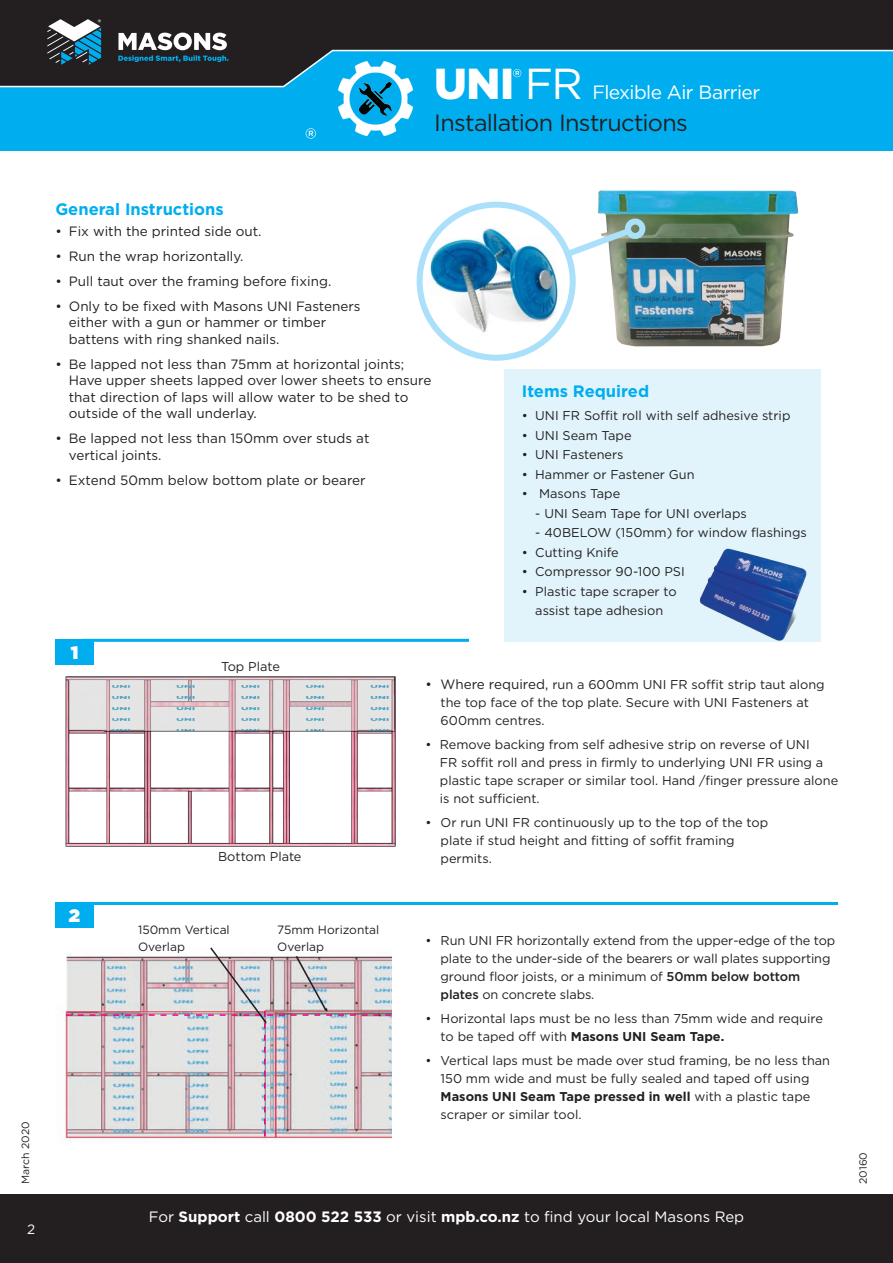
<style>
.page{position:relative;width:893px;height:1263px;background:#fff}
.page>*{position:absolute;margin:0;border:0;box-sizing:border-box;transform-origin:0 0}
.t1{font:900 43.35px "Gotham";color:#fff}
.t2{font:23.4px "Gotham";letter-spacing:-.03em;color:#231f20}
.t3{font:19.2px "Gotham";letter-spacing:-.03em;color:#fff}
.t4{font:900 18px "Gotham";color:#fff}
.MF_subheading_blue{font:700 16.5px "Gotham";color:#00aeef}
.t5{font:15px "Gotham";color:#fff}
.t6{font:13.5px/16.5px "Gotham";color:#231f20}
.t7{font:13.5px "Gotham";color:#fff}
.t8{font:12.75px/18px "Gotham";color:#231f20}
.MF_Paragraph{font:12px/16.5px "Gotham";color:#231f20}
.t9{font:10.5px "Gotham";color:#231f20}
.s1{font-weight:400}
.s2{font-size:13.5px}
.s3{font-weight:500}
.s4{font-weight:700}
</style>
<div class="page">
<div style="left:0;top:0;width:893px;height:151px;background:#00aeef"></div>
<div style="left:0;top:1194px;width:893px;height:69px;background:#231f20"></div>
<svg style="left:0;top:0;width:893px;height:88px"></svg>
<svg style="left:47px;top:19px;width:182px;height:46px;background:#4e5c63"></svg>
<svg style="left:513px;top:69px;width:8px;height:8px"></svg>
<img style="left:337px;top:60px;width:77px;height:76px">
<div style="left:55px;top:902px;width:39px;height:25px;background:#00aeef"></div>
<hr style="left:82px;top:639px;width:387px;height:3px;background:#00aeef">
<hr style="left:58px;top:902px;width:780px;height:3px;background:#00aeef">
<img style="left:65px;top:1011px;width:326px;height:131px">
<svg style="left:66px;top:947px;width:325px;height:189px;background:#d5cfd2"></svg>
<img style="left:597px;top:190px;width:202px;height:157px">
<img style="left:420px;top:227px;width:144px;height:109px">
<div style="left:417px;top:202px;width:159px;height:159px;border:6px solid #aae0f9;border-radius:50%"></div>
<div style="left:625px;top:218px;width:20px;height:21px;border:6px solid #aae0f9;border-radius:50%"></div>
<svg style="left:560px;top:224px;width:76px;height:37px"></svg>
<svg style="left:306px;top:128px;width:10px;height:11px"></svg>
<img style="left:55px;top:638px;width:350px;height:209px">
<div style="left:504px;top:370px;width:317px;height:272px;background:#e1f4fc"></div>
<img style="left:699px;top:548px;width:108px;height:93px">
<h1 class="t1" style="left:434px;top:54px;width:150px">UNI <span class="s1">FR</span></h1>
<h3 class="t3" style="left:592px;top:80px;width:169px">Flexible Air Barrier</h3>
<h2 class="t2" style="left:434px;top:108px;width:255px">Installation Instructions</h2>
<p class="t9" style="left:19px;top:1184px;width:64px;rotate:-90deg">March 2020</p>
<p class="t7" style="left:27px;top:1220px;width:10px">2</p>
<p class="MF_subheading_blue" style="left:55px;top:198px;width:170px">General Instructions</p>
<p class="t6" style="left:55px;top:222px;width:208px">• Fix with the printed side out.</p>
<p class="t6" style="left:55px;top:247px;width:190px">• Run the wrap horizontally.</p>
<p class="t6" style="left:55px;top:272px;width:277px">• Pull taut over the framing before fixing.</p>
<p class="t6" style="left:69px;top:297px;width:293px;text-indent:-13px">• Only to be fixed with Masons UNI Fasteners either with a gun or hammer or timber battens with ring shanked nails.</p>
<p class="t6" style="left:69px;top:355px;width:364px;text-indent:-14px">• Be lapped not less than 75mm at horizontal joints; Have upper sheets lapped over lower sheets to ensure that direction of laps will allow water to be shed to outside of the wall underlay.</p>
<p class="t6" style="left:69px;top:430px;width:302px;text-indent:-13px">• Be lapped not less than 150mm over studs at vertical joints.</p>
<p class="t6" style="left:55px;top:471px;width:312px">• Extend 50mm below bottom plate or bearer</p>
<p class="t4" style="left:71px;top:639px;width:9px">1</p>
<p class="t8" style="left:221px;top:657px;width:60px">Top Plate</p>
<p class="MF_subheading_blue" style="left:522px;top:380px;width:129px">Items Required</p>
<p class="t8" style="left:522px;top:406px;width:270px">• UNI FR Soffit roll with self adhesive strip</p>
<p class="t8" style="left:522px;top:426px;width:111px">• UNI Seam Tape</p>
<p class="t8" style="left:522px;top:445px;width:103px">• UNI Fasteners</p>
<p class="t8" style="left:522px;top:465px;width:174px">• Hammer or Fastener Gun</p>
<p class="t8" style="left:522px;top:484px;width:100px">• Masons Tape</p>
<p class="t8" style="left:535px;top:504px;width:213px">- UNI Seam Tape for UNI overlaps</p>
<p class="t8" style="left:535px;top:523px;width:273px">- 40BELOW (150mm) for window flashings</p>
<p class="t8" style="left:522px;top:543px;width:99px">• Cutting Knife</p>
<p class="t8" style="left:522px;top:562px;width:165px">• Compressor 90-100 PSI</p>
<p class="t8" style="left:522px;top:581px;width:157px;line-height:19.5px;text-align:center">• Plastic tape scraper to assist tape adhesion</p>
<p class="t4" style="left:69px;top:903px;width:13px">2</p>
<p class="t8" style="left:218px;top:847px;width:85px">Bottom Plate</p>
<p class="MF_Paragraph" style="left:138px;top:921px;width:93px">150mm Vertical<br>Overlap</p>
<p class="MF_Paragraph" style="left:277px;top:921px;width:104px">75mm Horizontal<br>Overlap</p>
<p class="t8" style="left:441px;top:675px;width:386px;text-indent:-15px"><span class="s2">• Where required,</span> run a 600mm UNI FR soffit strip taut along the top face of the top plate. Secure with UNI Fasteners at<br>600mm centres.</p>
<p class="t8" style="left:440px;top:735px;width:400px;text-indent:-14px">• Remove backing from self adhesive strip on reverse of UNI<br>FR soffit roll and press in firmly to underlying UNI FR using a plastic tape scraper or similar tool. Hand /finger pressure alone is not sufficient.</p>
<p class="t8" style="left:441px;top:813px;width:329px;text-indent:-15px">• Or run UNI FR continuously up to the top of the top plate if stud height and fitting of soffit framing permits.</p>
<p class="t8" style="left:441px;top:931px;width:396px;text-indent:-15px">• Run UNI FR horizontally extend from the upper-edge of the top plate to the under-side of the bearers or wall plates supporting ground floor joists, or a minimum of <span class="s3">50mm below bottom plates</span> on concrete slabs.</p>
<p class="t8" style="left:441px;top:1009px;width:384px;text-indent:-15px">• Horizontal laps must be no less than 75mm wide and require to be taped off with <span class="s4">Masons UNI Seam Tape.</span></p>
<p class="t8" style="left:441px;top:1051px;width:391px;text-indent:-15px">• Vertical laps must be made over stud framing, be no less than 150 mm wide and must be fully sealed and taped off using <span class="s4">Masons UNI Seam Tape pressed in well</span> with a plastic tape scraper or similar tool.</p>
<p class="t5" style="left:149px;top:1207px;width:597px">For <span class="s4">Support</span> call <span class="s4">0800 522 533</span> or visit <span class="s4">mpb.co.nz</span> to find your local Masons Rep</p>
<p class="t9" style="left:856px;top:1184px;width:33px;rotate:-90deg">20160</p>
</div>
